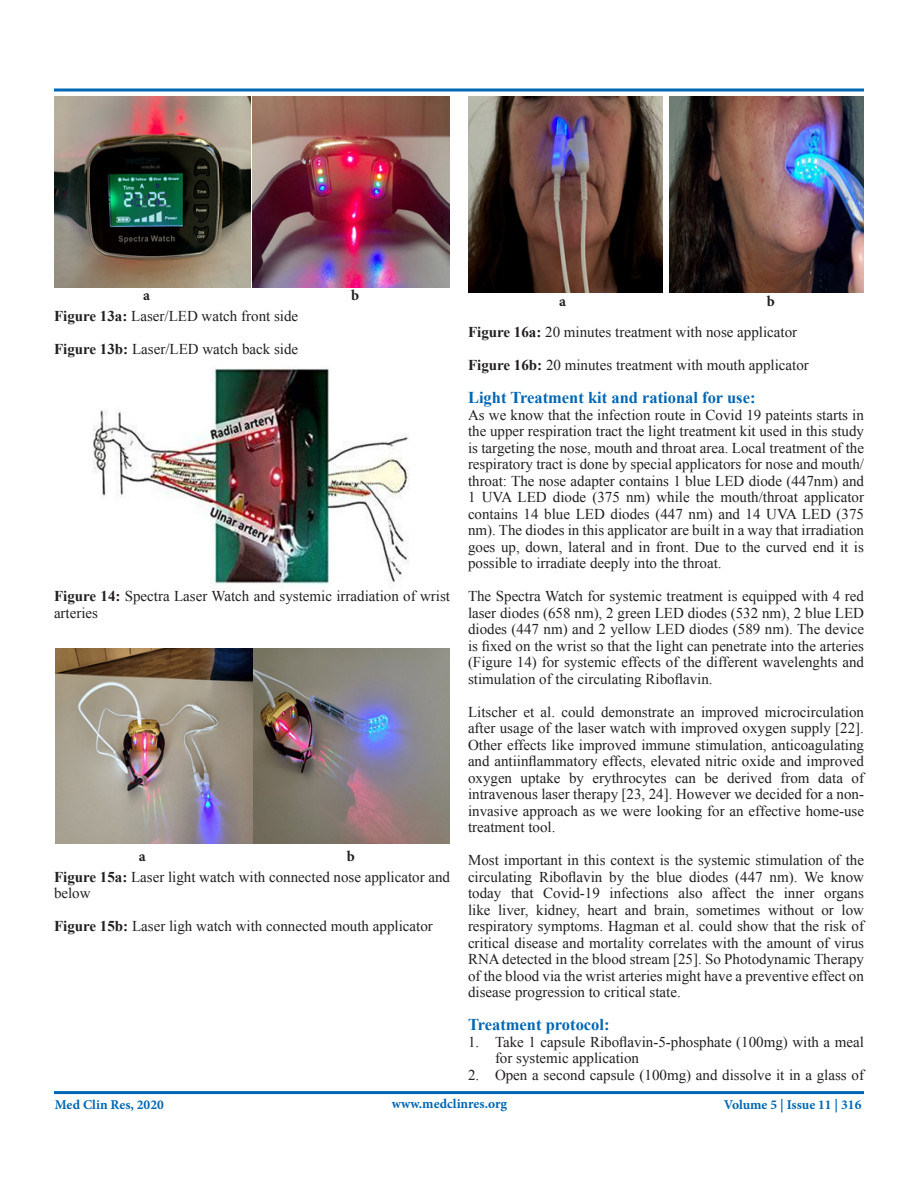
<style>
.page{position:relative;width:918px;height:1188px;background:#fff}
.page>*{position:absolute;margin:0;border:0;box-sizing:border-box;transform-origin:0 0}
.t1{font:700 16.5px "Times New Roman";color:#0166b3}
.t2{font:15px/16.5px "Times New Roman";color:#231f20;text-align:justify}
.t3{font:700 15px "Minion Pro";color:#231f20}
.t4{font:700 13.5px "Minion Pro";color:#0166b3}
.s1{font-weight:700}
</style>
<div class="page">
<svg style="left:54px;top:88px;width:810px;height:4px;background:#408cc5"></svg>
<svg style="left:54px;top:1091px;width:810px;height:4px;background:#3f8bc5"></svg>
<img style="left:54px;top:96px;width:196px;height:192px">
<img style="left:252px;top:96px;width:198px;height:192px">
<img style="left:93px;top:368px;width:316px;height:220px">
<img style="left:56px;top:648px;width:196px;height:196px">
<img style="left:254px;top:648px;width:196px;height:196px">
<img style="left:468px;top:97px;width:195px;height:195px">
<img style="left:670px;top:97px;width:194px;height:195px">
<p class="t3" style="left:143px;top:285px;width:8px">a</p>
<p class="t2" style="left:54px;top:307px;width:246px"><span class="s1">Figure 13a:</span> Laser/LED watch front side</p>
<p class="t2" style="left:54px;top:340px;width:246px"><span class="s1">Figure 13b:</span> Laser/LED watch back side</p>
<p class="t3" style="left:351px;top:285px;width:10px">b</p>
<p class="t2" style="left:54px;top:588px;width:398px"><span class="s1">Figure 14:</span> Spectra Laser Watch and systemic irradiation of wrist arteries</p>
<p class="t3" style="left:139px;top:845px;width:8px">a</p>
<p class="t3" style="left:347px;top:845px;width:10px">b</p>
<p class="t2" style="left:54px;top:868px;width:398px"><span class="s1">Figure 15a:</span> Laser light watch with connected nose applicator and below</p>
<p class="t2" style="left:54px;top:918px;width:380px"><span class="s1">Figure 15b:</span> Laser ligh watch with connected mouth applicator</p>
<p class="t3" style="left:559px;top:291px;width:8px">a</p>
<p class="t3" style="left:767px;top:291px;width:10px">b</p>
<p class="t2" style="left:468px;top:324px;width:331px"><span class="s1">Figure 16a:</span> 20 minutes treatment with nose applicator</p>
<p class="t2" style="left:468px;top:357px;width:342px"><span class="s1">Figure 16b:</span> 20 minutes treatment with mouth applicator</p>
<p class="t1" style="left:468px;top:386px;width:289px">Light Treatment kit and rational for use:</p>
<p class="t2" style="left:468px;top:406px;width:398px">As we know that the infection route in Covid 19 pateints starts in the upper respiration tract the light treatment kit used in this study is targeting the nose, mouth and throat area. Local treatment of the respiratory tract is done by special applicators for nose and mouth/ throat: The nose adapter contains 1 blue LED diode (447nm) and 1 UVA LED diode (375 nm) while the mouth/throat applicator contains 14 blue LED diodes (447 nm) and 14 UVA LED (375 nm). The diodes in this applicator are built in a way that irradiation goes up, down, lateral and in front. Due to the curved end it is possible to irradiate deeply into the throat.</p>
<p class="t2" style="left:468px;top:588px;width:398px">The Spectra Watch for systemic treatment is equipped with 4 red laser diodes (658 nm), 2 green LED diodes (532 nm), 2 blue LED diodes (447 nm) and 2 yellow LED diodes (589 nm). The device is fixed on the wrist so that the light can penetrate into the arteries (Figure 14) for systemic effects of the different wavelenghts and stimulation of the circulating Riboflavin.</p>
<p class="t2" style="left:468px;top:703px;width:398px">Litscher et al. could demonstrate an improved microcirculation after usage of the laser watch with improved oxygen supply [22].<br>Other effects like improved immune stimulation, anticoagulating and antiinflammatory effects, elevated nitric oxide and improved oxygen uptake by erythrocytes can be derived from data of intravenous laser therapy [23, 24]. However we decided for a non&shy;invasive approach as we were looking for an effective home-use treatment tool.</p>
<p class="t2" style="left:468px;top:852px;width:398px">Most important in this context is the systemic stimulation of the circulating Riboflavin by the blue diodes (447 nm). We know today that Covid-19 infections also affect the inner organs like liver, kidney, heart and brain, sometimes without or low respiratory symptoms. Hagman et al. could show that the risk of critical disease and mortality correlates with the amount of virus RNA detected in the blood stream [25]. So Photodynamic Therapy of the blood via the wrist arteries might have a preventive effect on disease progression to critical state.</p>
<p class="t1" style="left:468px;top:1013px;width:143px">Treatment protocol:</p>
<p class="t2" style="left:495px;top:1033px;width:371px;text-indent:-27px">1. Take 1 capsule Riboflavin-5-phosphate (100mg) with a meal for systemic application</p>
<p class="t2" style="left:468px;top:1066px;width:398px">2. Open a second capsule (100mg) and dissolve it in a glass of</p>
<p class="t4" style="left:55px;top:1095px;width:110px">Med Clin Res, 2020</p>
<p class="t4" style="left:392px;top:1095px;width:117px">www.medclinres.org</p>
<p class="t4" style="left:724px;top:1095px;width:139px">Volume 5 | Issue 11 | 316</p>
</div>
